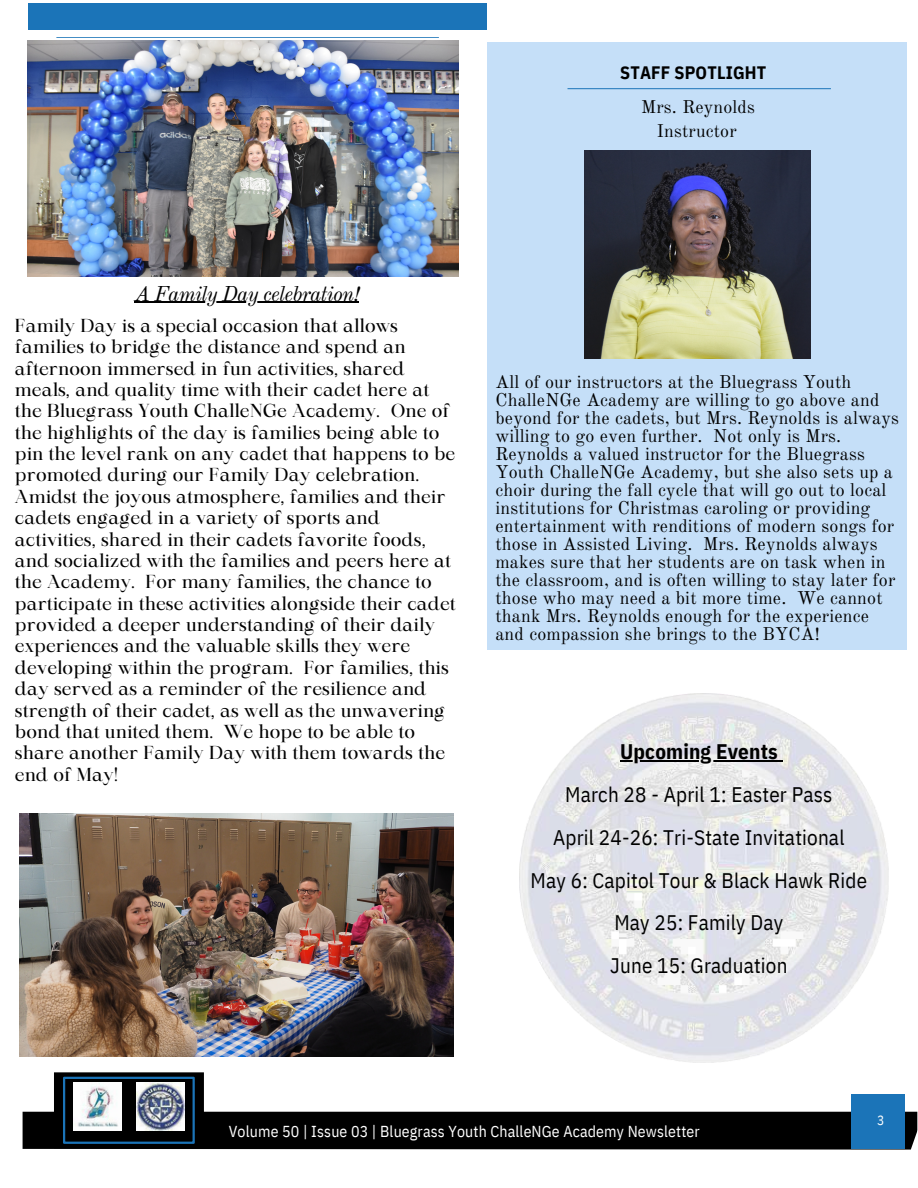
<style>
.page{position:relative;width:918px;height:1188px;background:#fff}
.page>*{position:absolute;margin:0;border:0;box-sizing:border-box;transform-origin:0 0}
.t1{font:21px/42.8px "IBM Plex Sans Cond";letter-spacing:.01em;color:#000;text-align:center}
.t2{font:italic 21px "Old Standard";letter-spacing:-.035em;color:#000}
.t3{font:700 21px "IBM Plex Sans Cond";letter-spacing:.01em;color:#000}
.t4{font:18px/21.3px "Maharlika";letter-spacing:.01em;color:#000}
.t5{font:18px/18px "Old Standard";letter-spacing:.01em;color:#000}
.t6{font:700 18px "IBM Plex Sans Cond";letter-spacing:.01em;color:#000}
.t7{font:15.9px "IBM Plex Sans Cond";letter-spacing:.01em;color:#fff}
.t8{font:13.5px "IBM Plex Sans Cond";color:#fff}
</style>
<div class="page">
<div style="left:28px;top:3px;width:459px;height:27px;background:#1b74b8"></div>
<hr style="left:56px;top:37px;width:383px;height:1px;background:#1b74b8">
<div style="left:23px;top:1112px;width:895px;height:38px;background:#000"></div>
<div style="left:851px;top:1095px;width:54px;height:54px;background:#1b74b8"></div>
<div style="left:54px;top:1072px;width:150px;height:76px;background:#000"></div>
<div style="left:63px;top:1077px;width:132px;height:67px;border:2px solid #1b74b8"></div>
<img style="left:74px;top:1082px;width:47px;height:49px">
<img style="left:137px;top:1082px;width:47px;height:49px">
<div style="left:487px;top:42px;width:420px;height:608px;background:#c5dff8"></div>
<img style="left:519px;top:693px;width:370px;height:369px">
<img style="left:584px;top:151px;width:226px;height:208px">
<img style="left:28px;top:40px;width:431px;height:236px">
<img style="left:20px;top:813px;width:434px;height:243px">
<hr style="left:135px;top:302px;width:224px;height:1px;background:#000">
<hr style="left:620px;top:760px;width:158px;height:2px;background:#000">
<p class="t6" style="left:620px;top:60px;width:148px">STAFF SPOTLIGHT</p>
<p class="t5" style="left:641px;top:98px;width:115px">Mrs. Reynolds</p>
<p class="t5" style="left:657px;top:122px;width:81px">Instructor</p>
<p class="t2" style="left:135px;top:280px;width:226px">A Family Day celebration!</p>
<p class="t4" style="left:15px;top:316px;width:442px">Family Day is a special occasion that allows families to bridge the distance and spend an afternoon immersed in fun activities, shared meals, and quality time with their cadet here at the Bluegrass Youth ChalleNGe Academy. One of the highlights of the day is families being able to pin the level rank on any cadet that happens to be promoted during our Family Day celebration.<br>Amidst the joyous atmosphere, families and their cadets engaged in a variety of sports and activities, shared in their cadets favorite foods, and socialized with the families and peers here at the Academy. For many families, the chance to participate in these activities alongside their cadet provided a deeper understanding of their daily experiences and the valuable skills they were developing within the program. For families, this day served as a reminder of the resilience and strength of their cadet, as well as the unwavering bond that united them. We hope to be able to share another Family Day with them towards the end of May!</p>
<p class="t5" style="left:495px;top:373px;width:405px">All of our instructors at the Bluegrass Youth ChalleNGe Academy are willing to go above and beyond for the cadets, but Mrs. Reynolds is always willing to go even further. Not only is Mrs.<br>Reynolds a valued instructor for the Bluegrass Youth ChalleNGe Academy, but she also sets up a choir during the fall cycle that will go out to local institutions for Christmas caroling or providing entertainment with renditions of modern songs for those in Assisted Living. Mrs. Reynolds always makes sure that her students are on task when in the classroom, and is often willing to stay later for those who may need a bit more time. We cannot thank Mrs. Reynolds enough for the experience and compassion she brings to the BYCA!</p>
<p class="t3" style="left:620px;top:738px;width:159px">Upcoming Events</p>
<p class="t1" style="left:531px;top:773px;width:338px">March 28 - April 1: Easter Pass<br>April 24-26: Tri-State Invitational<br>May 6: Capitol Tour &amp; Black Hawk Ride<br>May 25: Family Day<br>June 15: Graduation</p>
<p class="t7" style="left:229px;top:1121px;width:473px">Volume 50 | Issue 03 | Bluegrass Youth ChalleNGe Academy Newsletter</p>
<p class="t8" style="left:877px;top:1111px;width:9px">3</p>
</div>
